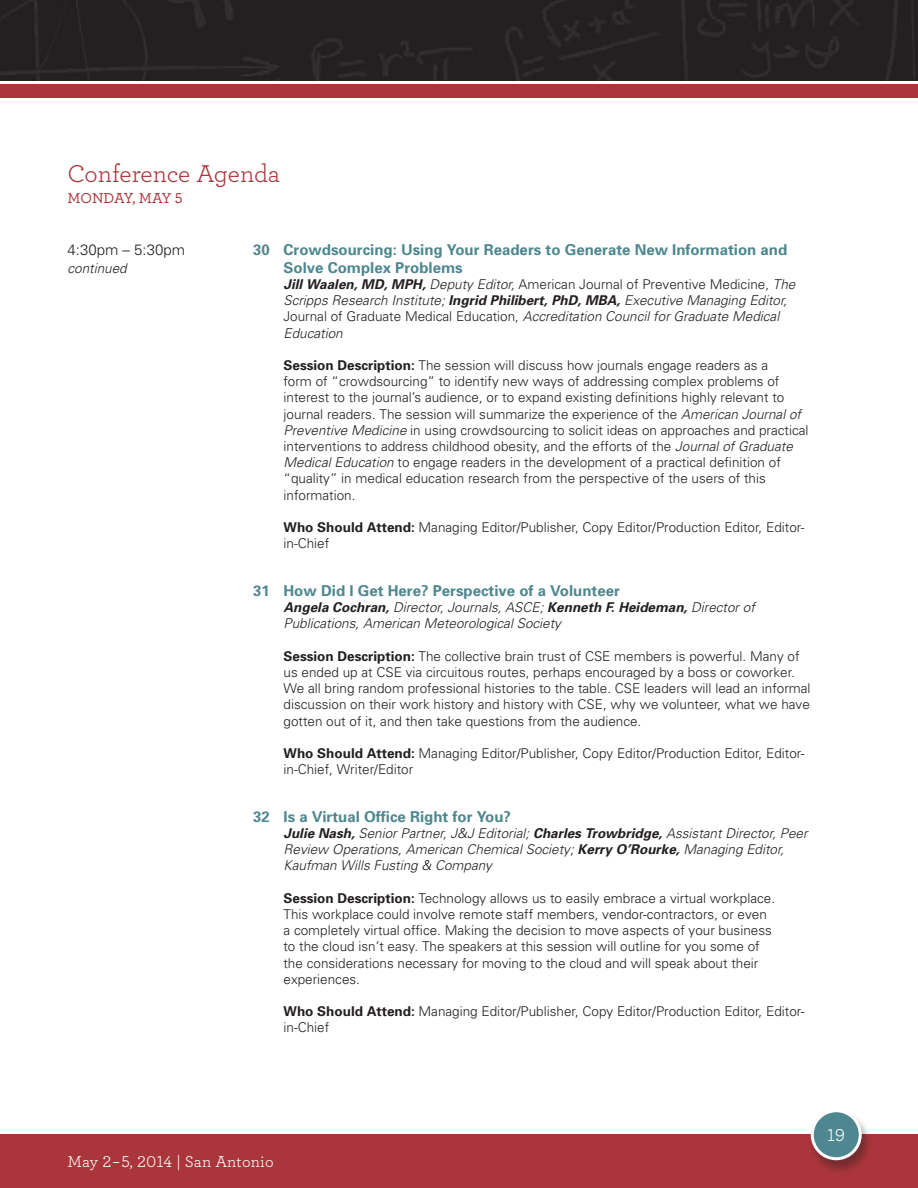
<style>
.page{position:relative;width:918px;height:1188px;background:#fff}
.page>*{position:absolute;margin:0;border:0;box-sizing:border-box;transform-origin:0 0}
.t1{font:25.5px "Archer Book LF";letter-spacing:-.01em;color:#aa353a}
.t2{font:18px "Archer Book LF";color:#fff}
.t3{font:16.5px "Archer Book LF";letter-spacing:.01em;color:#fff}
.t4{font:700 15px/18px "Univers";color:#4e878f}
.t5{font:300 15px "Univers";color:#231f20}
.t6{font:15px "Archer Medium LF";color:#aa353a}
.t7{font:300 13.5px/16.2px "Univers";color:#231f20}
.t8{font:italic 300 13.5px/16.2px "Univers";color:#231f20}
.s1{font-weight:700}
.s2{font-style:normal}
.s3{font-style:italic}
</style>
<div class="page">
<div style="left:0;top:1134px;width:918px;height:54px;background:#aa353a"></div>
<img style="left:0;top:0;width:918px;height:81px">
<div style="left:808px;top:1110px;width:65px;height:65px;background:#231f20;opacity:.4"></div>
<div style="left:812px;top:1111px;width:48px;height:48px;background:#4e878f;border-radius:50%"></div>
<div style="left:811px;top:1109px;width:51px;height:51px;border:3px solid #fff;border-radius:50%"></div>
<div style="left:0;top:84px;width:918px;height:14px;background:#aa353a"></div>
<h1 class="t1" style="left:68px;top:158px;width:214px">Conference Agenda</h1>
<p class="t6" style="left:68px;top:189px;width:117px">MONDAY, MAY 5</p>
<p class="t5" style="left:68px;top:241px;width:119px">4:30pm – 5:30pm</p>
<p class="t4" style="left:284px;top:241px;width:505px;text-indent:-30px">30 Crowdsourcing: Using Your Readers to Generate New Information and<br>Solve Complex Problems</p>
<p class="t8" style="left:284px;top:276px;width:513px"><span class="s1">Jill Waalen, MD, MPH,</span> Deputy Editor, <span class="s2">American Journal of Preventive Medicine,</span> The Scripps Research Institute; <span class="s1">Ingrid Philibert, PhD, MBA,</span> Executive Managing Editor, <span class="s2">Journal of Graduate Medical Education,</span> Accreditation Council for Graduate Medical Education</p>
<p class="t7" style="left:284px;top:357px;width:527px"><span class="s1">Session Description:</span> The session will discuss how journals engage readers as a<br>form of “crowdsourcing” to identify new ways of addressing complex problems of interest to the journal’s audience, or to expand existing definitions highly relevant to journal readers. The session will summarize the experience of the <span class="s3">American Journal of Preventive Medicine</span> in using crowdsourcing to solicit ideas on approaches and practical interventions to address childhood obesity, and the efforts of the <span class="s3">Journal of Graduate Medical Education</span> to engage readers in the development of a practical definition of “quality” in medical education research from the perspective of the users of this information.</p>
<p class="t7" style="left:284px;top:519px;width:523px"><span class="s1">Who Should Attend:</span> Managing Editor/Publisher, Copy Editor/Production Editor, Editor&shy;in-Chief</p>
<p class="t4" style="left:253px;top:582px;width:368px">31 How Did I Get Here? Perspective of a Volunteer</p>
<p class="t8" style="left:284px;top:599px;width:473px"><span class="s1">Angela Cochran,</span> Director, Journals, ASCE; <span class="s1">Kenneth F. Heideman,</span> Director of<br>Publications, American Meteorological Society</p>
<p class="t7" style="left:284px;top:648px;width:529px"><span class="s1">Session Description:</span> The collective brain trust of CSE members is powerful. Many of us ended up at CSE via circuitous routes, perhaps encouraged by a boss or coworker.<br>We all bring random professional histories to the table. CSE leaders will lead an informal discussion on their work history and history with CSE, why we volunteer, what we have gotten out of it, and then take questions from the audience.</p>
<p class="t7" style="left:284px;top:745px;width:523px"><span class="s1">Who Should Attend:</span> Managing Editor/Publisher, Copy Editor/Production Editor, Editor&shy;in-Chief, Writer/Editor</p>
<p class="t4" style="left:253px;top:808px;width:259px">32 Is a Virtual Office Right for You?</p>
<p class="t8" style="left:284px;top:825px;width:526px"><span class="s1">Julie Nash,</span> Senior Partner, J&amp;J Editorial; <span class="s1">Charles Trowbridge,</span> Assistant Director, Peer<br>Review Operations, American Chemical Society; <span class="s1">Kerry O’Rourke,</span> Managing Editor,<br>Kaufman Wills Fusting &amp; Company</p>
<p class="t7" style="left:284px;top:890px;width:493px"><span class="s1">Session Description:</span> Technology allows us to easily embrace a virtual workplace.<br>This workplace could involve remote staff members, vendor-contractors, or even a completely virtual office. Making the decision to move aspects of your business to the cloud isn’t easy. The speakers at this session will outline for you some of the considerations necessary for moving to the cloud and will speak about their experiences.</p>
<p class="t7" style="left:284px;top:1003px;width:523px"><span class="s1">Who Should Attend:</span> Managing Editor/Publisher, Copy Editor/Production Editor, Editor&shy;in-Chief</p>
<p class="t8" style="left:68px;top:260px;width:61px">continued</p>
<p class="t3" style="left:68px;top:1151px;width:208px">May 2–5, 2014 | San Antonio</p>
<h2 class="t2" style="left:827px;top:1123px;width:19px">19</h2>
</div>
